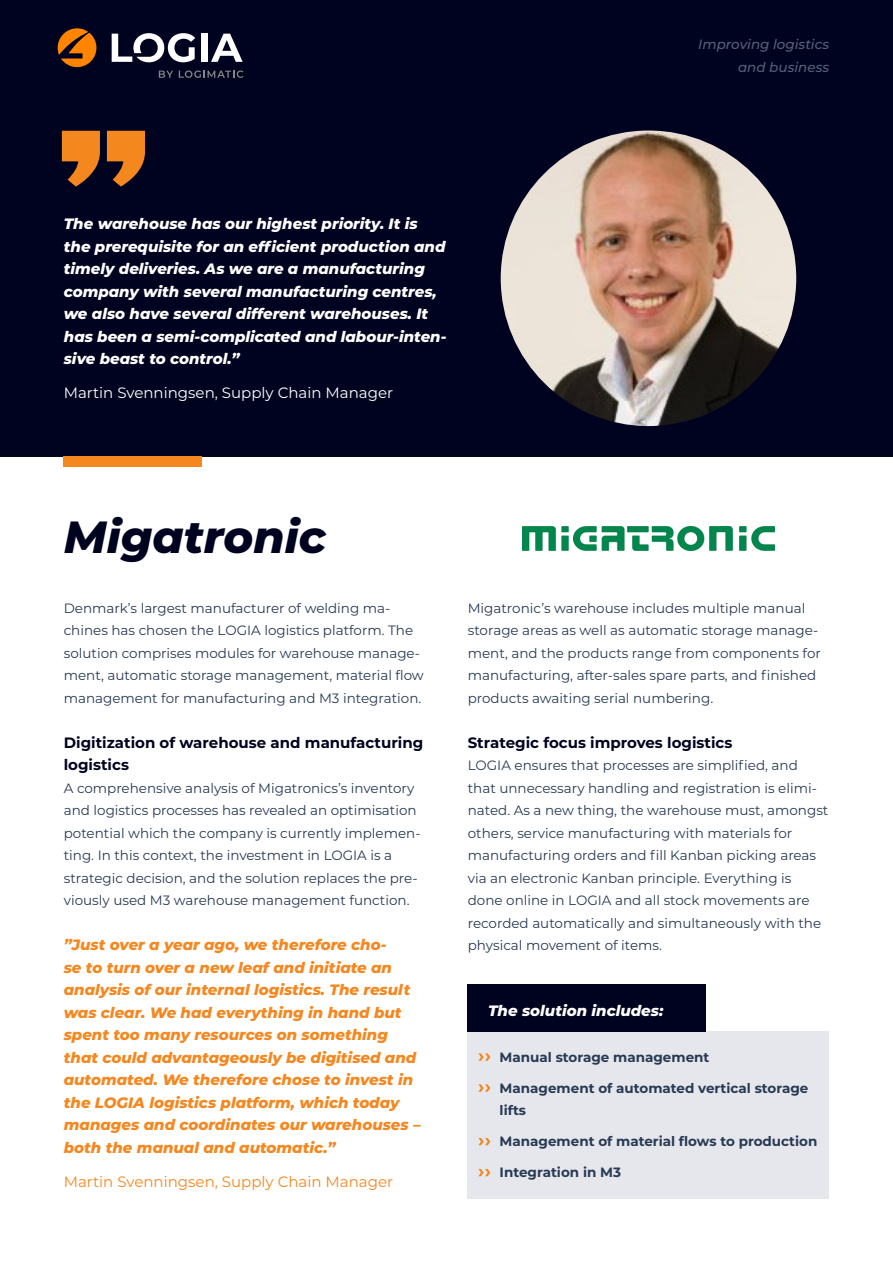
<style>
.page{position:relative;width:893px;height:1263px;background:#fff}
.page>*{position:absolute;margin:0;border:0;box-sizing:border-box;transform-origin:0 0}
.Overskrift{font:italic 800 45px "Montserrat";color:#000320}
.Mellemrubrik_Farvet{font:italic 800 15px/22.5px "Montserrat";color:#f5871f}
.Mellemrubrik{font:italic 800 15px/22.5px "Montserrat";color:#fff}
.Brødtekst_Overskrift{font:700 15px/22.5px "Montserrat";color:#000320}
.Mellemrubrik_Farvet-2{font:15px "Montserrat";color:#f5871f}
.Mellemrubrik-2{font:15px "Montserrat";color:#fff}
.Mellemrubrik_negativ{font:italic 800 15px "Montserrat";color:#fff}
.Brødtekst{font:13.5px/22.5px "Montserrat";color:#283953}
.Mellemrubrik_Farvet-3{font:13.5px/22.5px "Montserrat";color:#283953}
.Funktionsbullets_Fed{font:700 13.5px/22.5px "Montserrat";color:#283953}
.t1{font:italic 500 13.5px/22.5px "Montserrat";color:#566077;text-align:right}
</style>
<div class="page">
<div style="left:0;top:0;width:893px;height:106px;background:#000320"></div>
<svg style="left:112px;top:33px;width:83px;height:29px"></svg>
<div style="left:201px;top:34px;width:7px;height:28px;background:#fff"></div>
<svg style="left:211px;top:34px;width:32px;height:28px"></svg>
<svg style="left:58px;top:28px;width:38px;height:39px"></svg>
<svg style="left:159px;top:71px;width:14px;height:7px"></svg>
<svg style="left:179px;top:71px;width:64px;height:7px"></svg>
<div style="left:0;top:100px;width:893px;height:357px;background:#000320"></div>
<img style="left:501px;top:131px;width:295px;height:295px;border-radius:148px">
<div style="left:64px;top:457px;width:138px;height:10px;background:#f5871f"></div>
<svg style="left:62px;top:131px;width:83px;height:56px"></svg>
<img style="left:522px;top:527px;width:252px;height:24px">
<div style="left:468px;top:1031px;width:361px;height:168px;background:#e5e7ec"></div>
<svg style="left:478px;top:1053px;width:12px;height:8px"></svg>
<svg style="left:478px;top:1084px;width:12px;height:8px"></svg>
<svg style="left:478px;top:1138px;width:12px;height:7px"></svg>
<svg style="left:478px;top:1169px;width:12px;height:7px"></svg>
<div style="left:468px;top:984px;width:238px;height:47px;background:#000320"></div>
<p class="t1" style="left:698px;top:33px;width:132px">Improving logistics and business</p>
<p class="Mellemrubrik" style="left:64px;top:212px;width:384px">The warehouse has our highest priority. It is the prerequisite for an efficient production and timely deliveries. As we are a manufacturing company with several manufacturing centres, we also have several different warehouses. It has been a semi-complicated and labour-inten&shy;sive beast to control.”</p>
<p class="Mellemrubrik-2" style="left:64px;top:382px;width:331px">Martin Svenningsen, Supply Chain Manager</p>
<p class="Overskrift" style="left:64px;top:504px;width:264px">Migatronic</p>
<p class="Brødtekst" style="left:64px;top:596px;width:362px">Denmark’s largest manufacturer of welding ma&shy;chines has chosen the LOGIA logistics platform. The solution comprises modules for warehouse manage&shy;ment, automatic storage management, material flow management for manufacturing and M3 integration.</p>
<p class="Brødtekst_Overskrift" style="left:64px;top:730px;width:361px">Digitization of warehouse and manufacturing logistics</p>
<p class="Mellemrubrik_Farvet-3" style="left:64px;top:776px;width:358px">A comprehensive analysis of Migatronics’s inventory and logistics processes has revealed an optimisation potential which the company is currently implemen&shy;ting. In this context, the investment in LOGIA is a strategic decision, and the solution replaces the pre&shy;viously used M3 warehouse management function.</p>
<p class="Mellemrubrik_Farvet" style="left:64px;top:933px;width:358px">”Just over a year ago, we therefore cho-<br>se to turn over a new leaf and initiate an analysis of our internal logistics. The result was clear. We had everything in hand but spent too many resources on something that could advantageously be digitised and automated. We therefore chose to invest in the LOGIA logistics platform, which today manages and coordinates our warehouses – both the manual and automatic.”</p>
<p class="Mellemrubrik_Farvet-2" style="left:64px;top:1171px;width:331px">Martin Svenningsen, Supply Chain Manager</p>
<p class="Brødtekst" style="left:468px;top:596px;width:355px">Migatronic’s warehouse includes multiple manual storage areas as well as automatic storage manage&shy;ment, and the products range from components for manufacturing, after-sales spare parts, and finished products awaiting serial numbering.</p>
<p class="Brødtekst_Overskrift" style="left:468px;top:730px;width:266px">Strategic focus improves logistics</p>
<p class="Brødtekst" style="left:468px;top:754px;width:362px">LOGIA ensures that processes are simplified, and that unnecessary handling and registration is elimi&shy;nated. As a new thing, the warehouse must, amongst others, service manufacturing with materials for manufacturing orders and fill Kanban picking areas via an electronic Kanban principle. Everything is done online in LOGIA and all stock movements are recorded automatically and simultaneously with the physical movement of items.</p>
<p class="Mellemrubrik_negativ" style="left:488px;top:1000px;width:177px">The solution includes:</p>
<p class="Funktionsbullets_Fed" style="left:500px;top:1045px;width:211px">Manual storage management</p>
<p class="Funktionsbullets_Fed" style="left:500px;top:1076px;width:310px">Management of automated vertical storage lifts</p>
<p class="Funktionsbullets_Fed" style="left:500px;top:1129px;width:319px">Management of material flows to production</p>
<p class="Funktionsbullets_Fed" style="left:500px;top:1160px;width:123px">Integration in M3</p>
</div>
